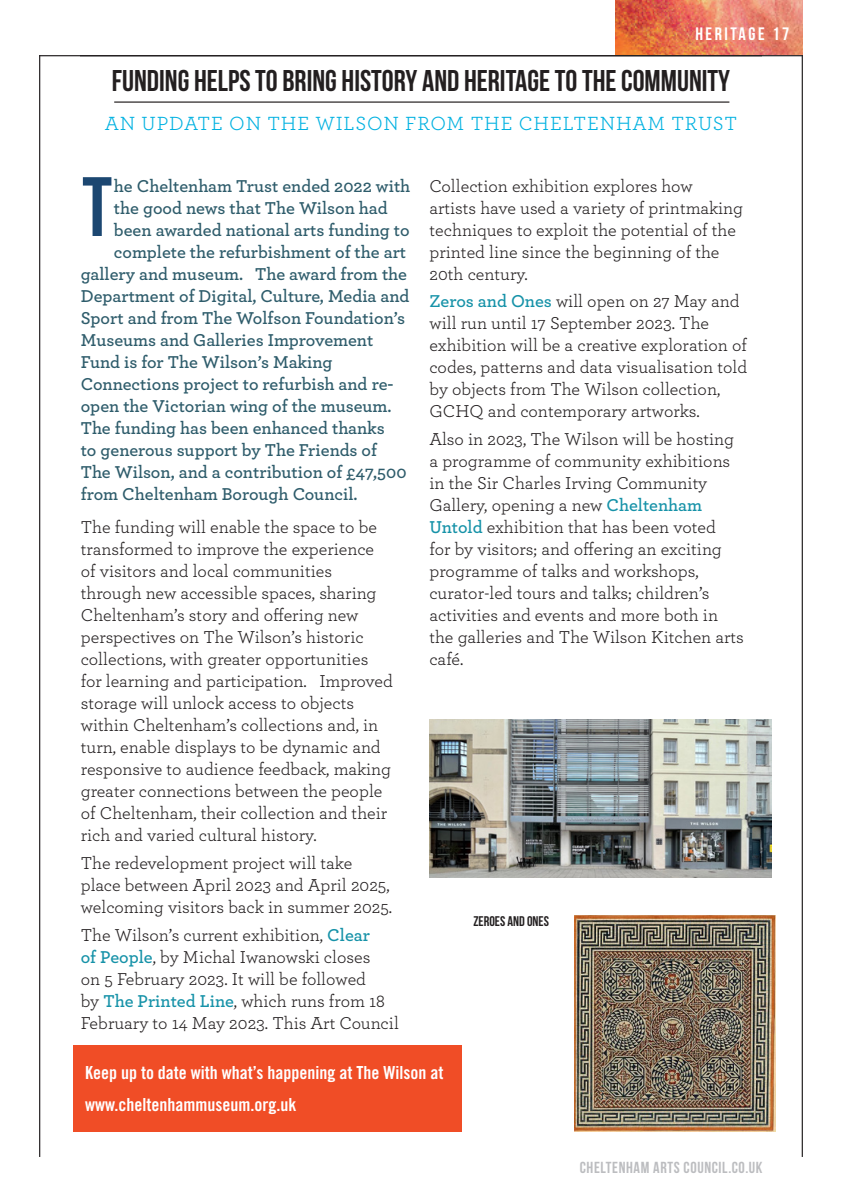
<style>
.page{position:relative;width:842px;height:1191px;background:#fff}
.page>*{position:absolute;margin:0;border:0;box-sizing:border-box;transform-origin:0 0}
.t1{font:84px "Bebas Neue";color:#1c4771}
.t2{font:30px "Bebas Neue";color:#231f20}
.t3{font:20px "Archer";letter-spacing:.04em;color:#00b1e1}
.t4{font:18px/22px "Archer";color:#231f20}
.t5{font:600 18px "Archer";color:#2e5c6b}
.t6{font:18px/31.6px "Trade Gothic Bold Cond Twenty";color:#fff}
.t7{font:18px "Bebas Neue";letter-spacing:.14em;color:#fff}
.t8{font:16px "Bebas Neue";letter-spacing:.04em;color:#bcbdc0}
.t9{font:14px "Bebas Neue";color:#231f20}
.s1{font-weight:600;color:#1692a8}
</style>
<div class="page">
<hr style="left:80px;top:55px;width:723px;height:1px;background:#231f20">
<hr style="left:802px;top:55px;width:1px;height:1102px;background:#231f20">
<img style="left:615px;top:0;width:187px;height:55px">
<hr style="left:114px;top:101px;width:615px;height:2px;background:#231f20">
<hr style="left:39px;top:55px;width:723px;height:1px;background:#231f20">
<hr style="left:39px;top:55px;width:1px;height:1102px;background:#231f20">
<div style="left:74px;top:1045px;width:388px;height:86px;background:#f04d26"></div>
<img style="left:574px;top:916px;width:201px;height:215px">
<img style="left:429px;top:719px;width:342px;height:158px">
<p class="t7" style="left:695px;top:23px;width:95px">HERITAGE 17</p>
<h2 class="t2" style="left:112px;top:64px;width:620px">FUNDING HELPS TO BRING HISTORY AND HERITAGE TO THE COMMUNITY</h2>
<p class="t3" style="left:105px;top:109px;width:634px">AN UPDATE ON THE WILSON FROM THE CHELTENHAM TRUST</p>
<h1 class="t1" style="left:82px;top:161px;width:31px">T</h1>
<p class="t5" style="left:114px;top:172px;width:298px">he Cheltenham Trust ended 2022 with</p>
<p class="t5" style="left:114px;top:194px;width:275px">the good news that The Wilson had</p>
<p class="t5" style="left:114px;top:216px;width:297px">been awarded national arts funding to</p>
<p class="t5" style="left:114px;top:238px;width:294px">complete the refurbishment of the art</p>
<p class="t5" style="left:81px;top:260px;width:328px">gallery and museum. The award from the</p>
<p class="t5" style="left:81px;top:282px;width:330px">Department of Digital, Culture, Media and</p>
<p class="t5" style="left:81px;top:304px;width:326px">Sport and from The Wolfson Foundation’s</p>
<p class="t5" style="left:81px;top:326px;width:294px">Museums and Galleries Improvement</p>
<p class="t5" style="left:81px;top:348px;width:253px">Fund is for The Wilson’s Making</p>
<p class="t5" style="left:81px;top:370px;width:314px">Connections project to refurbish and re-</p>
<p class="t5" style="left:81px;top:392px;width:312px">open the Victorian wing of the museum.</p>
<p class="t5" style="left:81px;top:414px;width:306px">The funding has been enhanced thanks</p>
<p class="t5" style="left:81px;top:436px;width:298px">to generous support by The Friends of</p>
<p class="t5" style="left:81px;top:458px;width:327px">The Wilson, and a contribution of £47,500</p>
<p class="t5" style="left:81px;top:480px;width:278px">from Cheltenham Borough Council.</p>
<p class="t4" style="left:81px;top:515px;width:314px">The funding will enable the space to be transformed to improve the experience of visitors and local communities through new accessible spaces, sharing Cheltenham’s story and offering new perspectives on The Wilson’s historic collections, with greater opportunities for learning and participation. Improved storage will unlock access to objects within Cheltenham’s collections and, in turn, enable displays to be dynamic and responsive to audience feedback, making greater connections between the people of Cheltenham, their collection and their rich and varied cultural history.</p>
<p class="t4" style="left:81px;top:851px;width:313px">The redevelopment project will take place between April 2023 and April 2025, welcoming visitors back in summer 2025.</p>
<p class="t4" style="left:81px;top:922px;width:320px">The Wilson’s current exhibition, <span class="s1">Clear<br>of People</span>, by Michal Iwanowski closes<br>on 5 February 2023. It will be followed<br>by <span class="s1">The Printed Line</span>, which runs from 18<br>February to 14 May 2023. This Art Council</p>
<p class="t4" style="left:429px;top:174px;width:315px">Collection exhibition explores how artists have used a variety of printmaking techniques to exploit the potential of the printed line since the beginning of the 20th century.</p>
<p class="t4" style="left:429px;top:289px;width:319px"><span class="s1">Zeros and Ones</span> will open on 27 May and will run until 17 September 2023. The exhibition will be a creative exploration of codes, patterns and data visualisation told by objects from The Wilson collection, GCHQ and contemporary artworks.</p>
<p class="t4" style="left:429px;top:427px;width:316px">Also in 2023, The Wilson will be hosting a programme of community exhibitions in the Sir Charles Irving Community Gallery, opening a new <span class="s1">Cheltenham Untold</span> exhibition that has been voted<br>for by visitors; and offering an exciting programme of talks and workshops, curator-led tours and talks; children’s activities and events and more both in the galleries and The Wilson Kitchen arts café.</p>
<p class="t9" style="left:473px;top:914px;width:77px">ZEROES AND ONES</p>
<p class="t6" style="left:85px;top:1056px;width:360px">Keep up to date with what’s happening at The Wilson at www.cheltenhammuseum.org.uk</p>
<p class="t8" style="left:580px;top:1158px;width:184px">CHELTENHAM ARTS COUNCIL.CO.UK</p>
</div>
